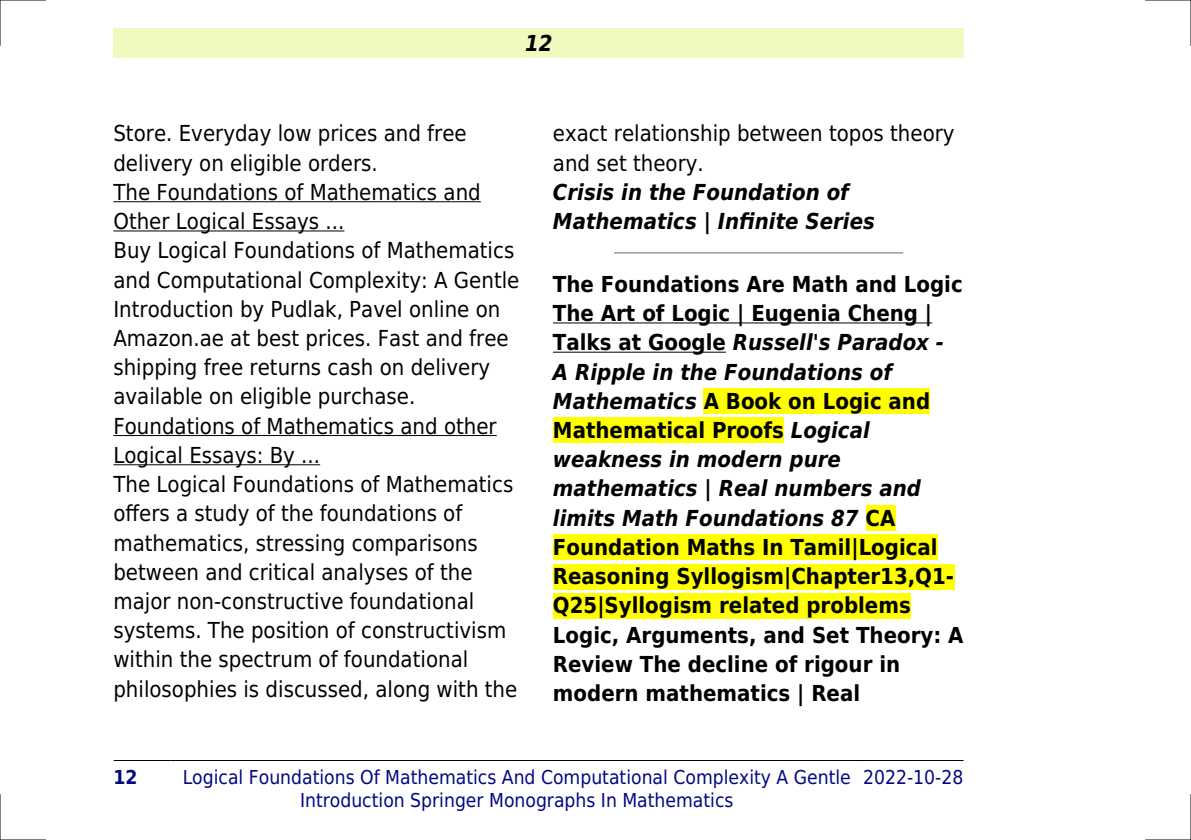
<style>
.page{position:relative;width:1191px;height:840px;background:#fff}
.page>*{position:absolute;margin:0;border:0;box-sizing:border-box;transform-origin:0 0}
.t1{font:22px/29.2px "DejaVu Sans Condensed";color:#000}
.t2{font:700 22px/29.2px "DejaVu Sans Condensed";color:#000}
.t3{font:italic 700 22px/29.2px "DejaVu Sans Condensed";color:#000}
.t4{font:19.2px/23px "DejaVu Sans Condensed";color:#000880;text-align:center}
.t5{font:700 19.2px "DejaVu Sans Condensed";color:#000880}
.s1{font-style:italic}
</style>
<div class="page">
<div style="left:113px;top:28px;width:851px;height:30px;background:#effbbe"></div>
<hr style="left:114px;top:759px;width:56px;height:1px;background:#000">
<hr style="left:171px;top:759px;width:692px;height:1px;background:#000">
<hr style="left:863px;top:759px;width:100px;height:1px;background:#000">
<hr style="left:113px;top:201px;width:368px;height:1px;background:#000">
<hr style="left:113px;top:230px;width:231px;height:1px;background:#000">
<hr style="left:113px;top:435px;width:384px;height:1px;background:#000">
<hr style="left:113px;top:464px;width:207px;height:1px;background:#000">
<hr style="left:614px;top:252px;width:288px;height:1px;background:#999">
<hr style="left:553px;top:322px;width:379px;height:1px;background:#000">
<hr style="left:553px;top:351px;width:173px;height:1px;background:#000">
<div style="left:703px;top:388px;width:227px;height:26px;background:#ff0"></div>
<div style="left:553px;top:417px;width:231px;height:26px;background:#ff0"></div>
<div style="left:865px;top:505px;width:30px;height:25px;background:#ff0"></div>
<div style="left:553px;top:534px;width:384px;height:25px;background:#ff0"></div>
<div style="left:553px;top:563px;width:401px;height:26px;background:#ff0"></div>
<div style="left:553px;top:592px;width:358px;height:26px;background:#ff0"></div>
<hr style="left:0;top:0;width:45px;height:1px;background:#000">
<hr style="left:1145px;top:0;width:46px;height:1px;background:#000">
<hr style="left:0;top:839px;width:45px;height:1px;background:#000">
<hr style="left:1145px;top:839px;width:46px;height:1px;background:#000">
<hr style="left:0;top:0;width:1px;height:45px;background:#000">
<hr style="left:0;top:794px;width:1px;height:45px;background:#000">
<hr style="left:1190px;top:0;width:1px;height:45px;background:#000">
<hr style="left:1190px;top:794px;width:1px;height:45px;background:#000">
<p class="t3" style="left:525px;top:28px;width:29px">12</p>
<p class="t1" style="left:113px;top:119px;width:407px">Store. Everyday low prices and free delivery on eligible orders.<br>The Foundations of Mathematics and Other Logical Essays ...<br>Buy Logical Foundations of Mathematics and Computational Complexity: A Gentle Introduction by Pudlak, Pavel online on Amazon.ae at best prices. Fast and free shipping free returns cash on delivery available on eligible purchase.<br>Foundations of Mathematics and other Logical Essays: By ...<br>The Logical Foundations of Mathematics offers a study of the foundations of mathematics, stressing comparisons between and critical analyses of the major non-constructive foundational systems. The position of constructivism within the spectrum of foundational philosophies is discussed, along with the</p>
<p class="t1" style="left:553px;top:119px;width:403px">exact relationship between topos theory and set theory.</p>
<p class="t3" style="left:553px;top:177px;width:323px">Crisis in the Foundation of<br>Mathematics | Infinite Series</p>
<p class="t2" style="left:553px;top:269px;width:412px">The Foundations Are Math and Logic<br>The Art of Logic | Eugenia Cheng |<br>Talks at Google <span class="s1">Russell's Paradox -<br>A Ripple in the Foundations of<br>Mathematics</span> A Book on Logic and<br>Mathematical Proofs <span class="s1">Logical weakness in modern pure mathematics | Real numbers and limits Math Foundations 87</span> CA<br>Foundation Maths In Tamil|Logical<br>Reasoning Syllogism|Chapter13,Q1-<br>Q25|Syllogism related problems<br>Logic, Arguments, and Set Theory: A<br>Review The decline of rigour in modern mathematics | Real</p>
<p class="t5" style="left:113px;top:765px;width:25px">12</p>
<p class="t4" style="left:183px;top:765px;width:670px">Logical Foundations Of Mathematics And Computational Complexity A Gentle<br>Introduction Springer Monographs In Mathematics</p>
<p class="t4" style="left:863px;top:765px;width:102px">2022-10-28</p>
</div>
